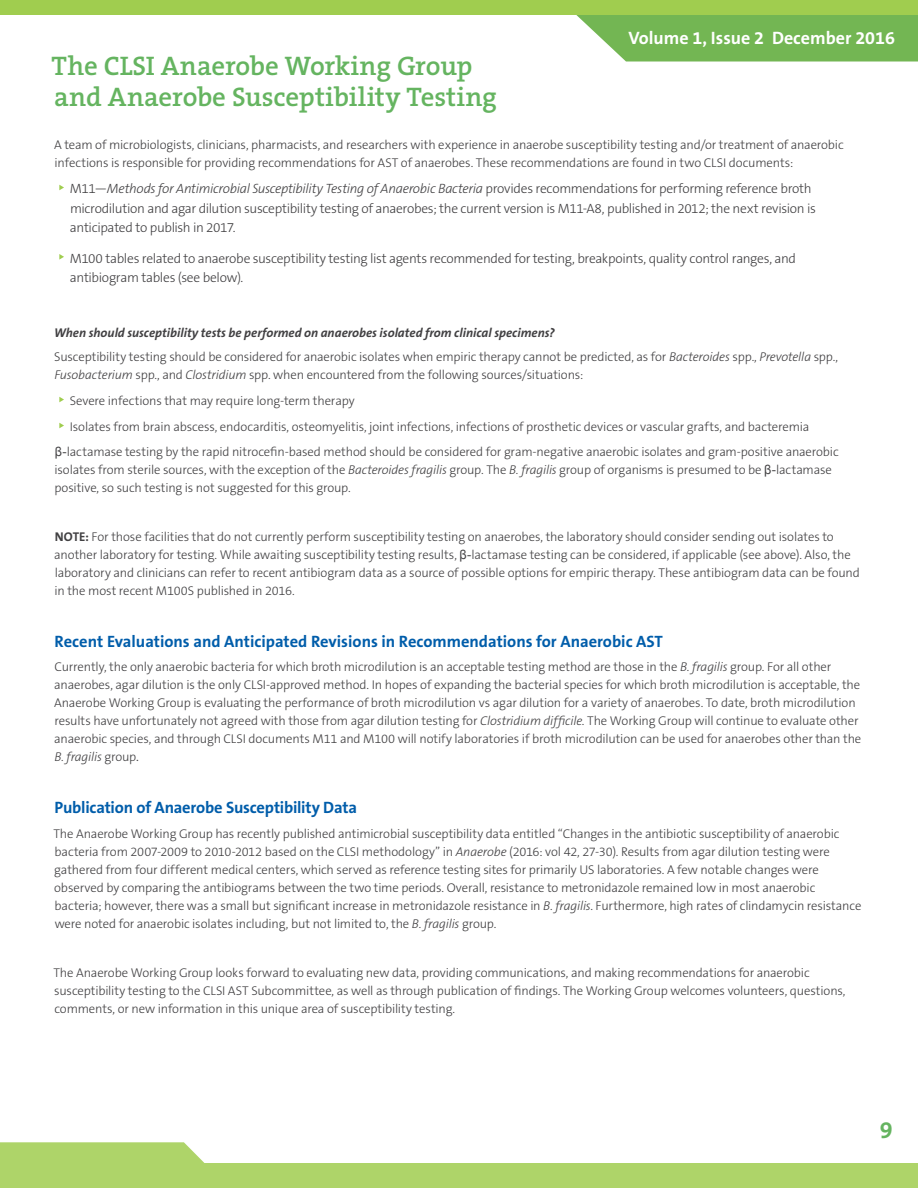
<style>
.page{position:relative;width:918px;height:1188px;background:#fff}
.page>*{position:absolute;margin:0;border:0;box-sizing:border-box;transform-origin:0 0}
.t1{font:600 27px/31.5px "The Serif B6";letter-spacing:-.01em;color:#65b460}
.t2{font:700 22.5px "The Sans";color:#65b460}
.t3{font:700 18px "The Sans B7";color:#fff}
.t4{font:700 16.5px "The Sans B7";letter-spacing:-.005em;color:#005daa}
.t5{font:300 13.5px/19.5px "The Sans B3";letter-spacing:-.025em;color:#414042}
.t6{font:300 12.75px/18px "The Sans B3";letter-spacing:-.01em;color:#414042}
.t7{font:italic 700 12.75px "The Sans B7";color:#414042}
.s1{font-style:italic}
.s2{font-family:"Arial";font-weight:400}
.s3{font-family:"The Sans B7";font-weight:700}
.s4{font-family:"The Sans B4"}
</style>
<div class="page">
<svg style="left:576px;top:15px;width:342px;height:47px;background:#7ebc61"></svg>
<div style="left:0;top:0;width:918px;height:15px;background:#a0cd4f"></div>
<svg style="left:0;top:1142px;width:918px;height:46px"></svg>
<svg style="left:59px;top:185px;width:5px;height:5px"></svg>
<svg style="left:59px;top:254px;width:5px;height:6px"></svg>
<svg style="left:59px;top:397px;width:5px;height:5px"></svg>
<svg style="left:59px;top:423px;width:5px;height:5px"></svg>
<h1 class="t1" style="left:52px;top:51px;width:447px">The CLSI Anaerobe Working Group and Anaerobe Susceptibility Testing</h1>
<h3 class="t3" style="left:629px;top:29px;width:268px">Volume 1, Issue 2 December 2016</h3>
<p class="t6" style="left:54px;top:137px;width:791px">A team of microbiologists, clinicians, pharmacists, and researchers with experience in anaerobe susceptibility testing and/or treatment of anaerobic infections is responsible for providing recommendations for AST of anaerobes. These recommendations are found in two CLSI documents:</p>
<p class="t5" style="left:70px;top:180px;width:748px">M11—<span class="s1">Methods for Antimicrobial Susceptibility Testing of Anaerobic Bacteria</span> provides recommendations for performing reference broth microdilution and agar dilution susceptibility testing of anaerobes; the current version is M11-A8, published in 2012; the next revision is anticipated to publish in 2017.</p>
<p class="t5" style="left:70px;top:249px;width:728px">M100 tables related to anaerobe susceptibility testing list agents recommended for testing, breakpoints, quality control ranges, and antibiogram tables (see below).</p>
<p class="t7" style="left:54px;top:326px;width:502px">When should susceptibility tests be performed on anaerobes isolated from clinical specimens?</p>
<p class="t6" style="left:54px;top:349px;width:785px">Susceptibility testing should be considered for anaerobic isolates when empiric therapy cannot be predicted, as for <span class="s1">Bacteroides</span> spp., <span class="s1">Prevotella</span> spp.,<br><span class="s1">Fusobacterium</span> spp., and <span class="s1">Clostridium</span> spp. when encountered from the following sources/situations:</p>
<p class="t6" style="left:70px;top:389px;width:741px;line-height:26px">Severe infections that may require long-term therapy<br>Isolates from brain abscess, endocarditis, osteomyelitis, joint infections, infections of prosthetic devices or vascular grafts, and bacteremia</p>
<p class="t6" style="left:54px;top:443px;width:786px"><span class="s2">β-</span>lactamase testing by the rapid nitrocefin-based method should be considered for gram-negative anaerobic isolates and gram-positive anaerobic isolates from sterile sources, with the exception of the <span class="s1">Bacteroides fragilis</span> group. The <span class="s1">B. fragilis</span> group of organisms is presumed to be <span class="s2">β-</span>lactamase positive, so such testing is not suggested for this group.</p>
<p class="t6" style="left:54px;top:528px;width:807px"><span class="s3">NOTE:</span> For those facilities that do not currently perform susceptibility testing on anaerobes, the laboratory should consider sending out isolates to another laboratory for testing. While awaiting susceptibility testing results, <span class="s2">β-</span>lactamase testing can be considered, if applicable (see above). Also, the laboratory and clinicians can refer to recent antibiogram data as a source of possible options for empiric therapy. These antibiogram data can be found in the most recent M100S published in 2016.</p>
<p class="t4" style="left:55px;top:632px;width:610px">Recent Evaluations and Anticipated Revisions in Recommendations for Anaerobic AST</p>
<p class="t6" style="left:54px;top:659px;width:809px">Currently, the only anaerobic bacteria for which broth microdilution is an acceptable testing method are those in the <span class="s1">B. fragilis</span> group. For all other anaerobes, agar dilution is the only CLSI-approved method. In hopes of expanding the bacterial species for which broth microdilution is acceptable, the Anaerobe Working Group is evaluating the performance of broth microdilution vs agar dilution for a variety of anaerobes. To date, broth microdilution results have unfortunately not agreed with those from agar dilution testing for <span class="s1">Clostridium difficile</span>. The Working Group will continue to evaluate other anaerobic species, and through CLSI documents M11 and M100 will notify laboratories if broth microdilution can be used for anaerobes other than the <span class="s1">B. fragilis</span> group<span class="s4">.</span></p>
<p class="t4" style="left:55px;top:799px;width:304px">Publication of Anaerobe Susceptibility Data</p>
<p class="t6" style="left:53px;top:825px;width:810px">The Anaerobe Working Group has recently published antimicrobial susceptibility data entitled “Changes in the antibiotic susceptibility of anaerobic bacteria from 2007-2009 to 2010-2012 based on the CLSI methodology” in <span class="s1">Anaerobe</span> (2016: vol 42, 27-30). Results from agar dilution testing were gathered from four different medical centers, which served as reference testing sites for primarily US laboratories. A few notable changes were observed by comparing the antibiograms between the two time periods. Overall, resistance to metronidazole remained low in most anaerobic bacteria; however, there was a small but significant increase in metronidazole resistance in <span class="s1">B. fragilis</span>. Furthermore, high rates of clindamycin resistance were noted for anaerobic isolates including, but not limited to, the <span class="s1">B. fragilis</span> group.</p>
<p class="t6" style="left:53px;top:964px;width:794px">The Anaerobe Working Group looks forward to evaluating new data, providing communications, and making recommendations for anaerobic susceptibility testing to the CLSI AST Subcommittee, as well as through publication of findings. The Working Group welcomes volunteers, questions, comments, or new information in this unique area of susceptibility testing.</p>
<h2 class="t2" style="left:880px;top:1108px;width:15px">9</h2>
</div>
